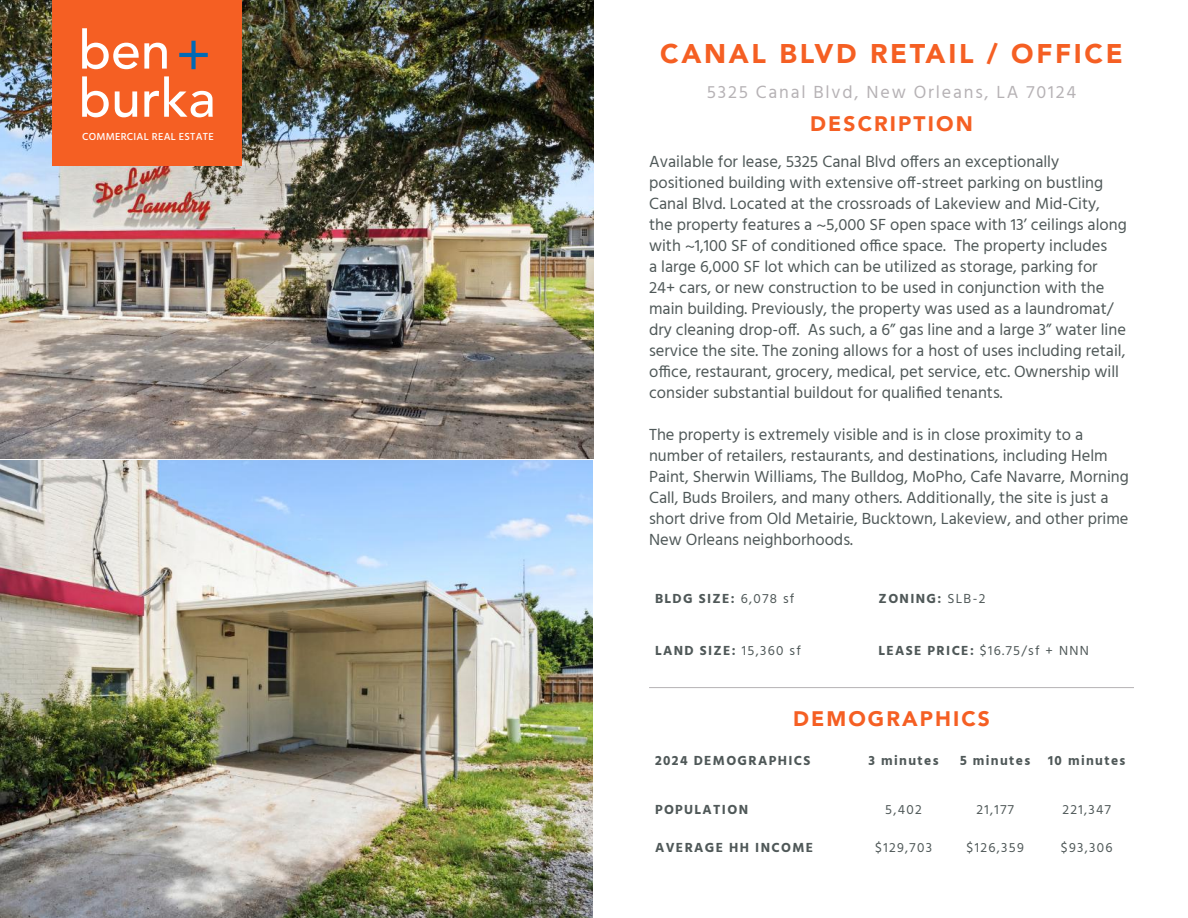
<style>
.page{position:relative;width:1188px;height:918px;background:#fff}
.page>*{position:absolute;margin:0;border:0;box-sizing:border-box;transform-origin:0 0}
.t1{font:900 27px "Avenir";letter-spacing:.1em;color:#f55f23}
.t2{font:900 21px "Avenir";letter-spacing:.1em;color:#f55f23}
.t3{font:18px "Hind";letter-spacing:.1em;color:#b6b2b5}
.t4{font:16.5px/21px "Hind";color:#4f5858}
.t5{font:700 13.5px "Hind";letter-spacing:.1em;color:#4f5858}
.t6{font:13.5px "Hind";letter-spacing:.1em;color:#4f5858}
.t7{font:500 10.5px "Hind";letter-spacing:.025em;color:#fff}
.s1{font-weight:400}
.s2{font-weight:700}
</style>
<div class="page">
<img style="left:0;top:0;width:594px;height:459px">
<img style="left:0;top:460px;width:592px;height:458px">
<div style="left:53px;top:0;width:189px;height:166px;background:#f55f23"></div>
<svg style="left:82px;top:28px;width:85px;height:41px"></svg>
<svg style="left:179px;top:41px;width:29px;height:28px"></svg>
<svg style="left:82px;top:76px;width:27px;height:41px"></svg>
<svg style="left:115px;top:91px;width:22px;height:26px"></svg>
<svg style="left:144px;top:76px;width:69px;height:41px"></svg>
<hr style="left:649px;top:687px;width:485px;height:1px;background:#b6b2b5">
<p class="t7" style="left:82px;top:129px;width:133px">COMMERCIAL REAL ESTATE</p>
<h1 class="t1" style="left:660px;top:30px;width:464px">CANAL BLVD RETAIL / OFFICE</h1>
<p class="t3" style="left:707px;top:80px;width:371px">5325 Canal Blvd, New Orleans, LA 70124</p>
<p class="t2" style="left:810px;top:106px;width:164px">DESCRIPTION</p>
<p class="t4" style="left:649px;top:151px;width:479px">Available for lease, 5325 Canal Blvd offers an exceptionally positioned building with extensive off-street parking on bustling Canal Blvd. Located at the crossroads of Lakeview and Mid-City, the property features a ~5,000 SF open space with 13’ ceilings along with ~1,100 SF of conditioned office space. The property includes<br>a large 6,000 SF lot which can be utilized as storage, parking for 24+ cars, or new construction to be used in conjunction with the main building. Previously, the property was used as a laundromat/ dry cleaning drop-off. As such, a 6” gas line and a large 3” water line service the site. The zoning allows for a host of uses including retail, office, restaurant, grocery, medical, pet service, etc. Ownership will consider substantial buildout for qualified tenants.</p>
<p class="t4" style="left:649px;top:424px;width:481px">The property is extremely visible and is in close proximity to a number of retailers, restaurants, and destinations, including Helm Paint, Sherwin Williams, The Bulldog, MoPho, Cafe Navarre, Morning Call, Buds Broilers, and many others. Additionally, the site is just a short drive from Old Metairie, Bucktown, Lakeview, and other prime New Orleans neighborhoods.</p>
<p class="t5" style="left:655px;top:590px;width:141px">BLDG SIZE: <span class="s1">6,078 sf</span></p>
<p class="t5" style="left:879px;top:590px;width:108px">ZONING: <span class="s1">SLB-2</span></p>
<p class="t5" style="left:655px;top:643px;width:147px">LAND SIZE: <span class="s1">15,360 sf</span></p>
<p class="t6" style="left:879px;top:642px;width:212px"><span class="s2">LEASE PRICE:</span> $16.75/sf + NNN</p>
<p class="t2" style="left:793px;top:701px;width:198px">DEMOGRAPHICS</p>
<p class="t5" style="left:655px;top:753px;width:157px">2024 DEMOGRAPHICS</p>
<p class="t5" style="left:869px;top:753px;width:71px">3 minutes</p>
<p class="t5" style="left:960px;top:753px;width:72px">5 minutes</p>
<p class="t5" style="left:1048px;top:753px;width:79px">10 minutes</p>
<p class="t5" style="left:655px;top:801px;width:95px">POPULATION</p>
<p class="t6" style="left:885px;top:800px;width:38px">5,402</p>
<p class="t6" style="left:977px;top:800px;width:39px">21,177</p>
<p class="t6" style="left:1063px;top:800px;width:50px">221,347</p>
<p class="t5" style="left:655px;top:839px;width:160px">AVERAGE HH INCOME</p>
<p class="t6" style="left:875px;top:838px;width:58px">$129,703</p>
<p class="t6" style="left:967px;top:838px;width:59px">$126,359</p>
<p class="t6" style="left:1061px;top:838px;width:53px">$93,306</p>
</div>
